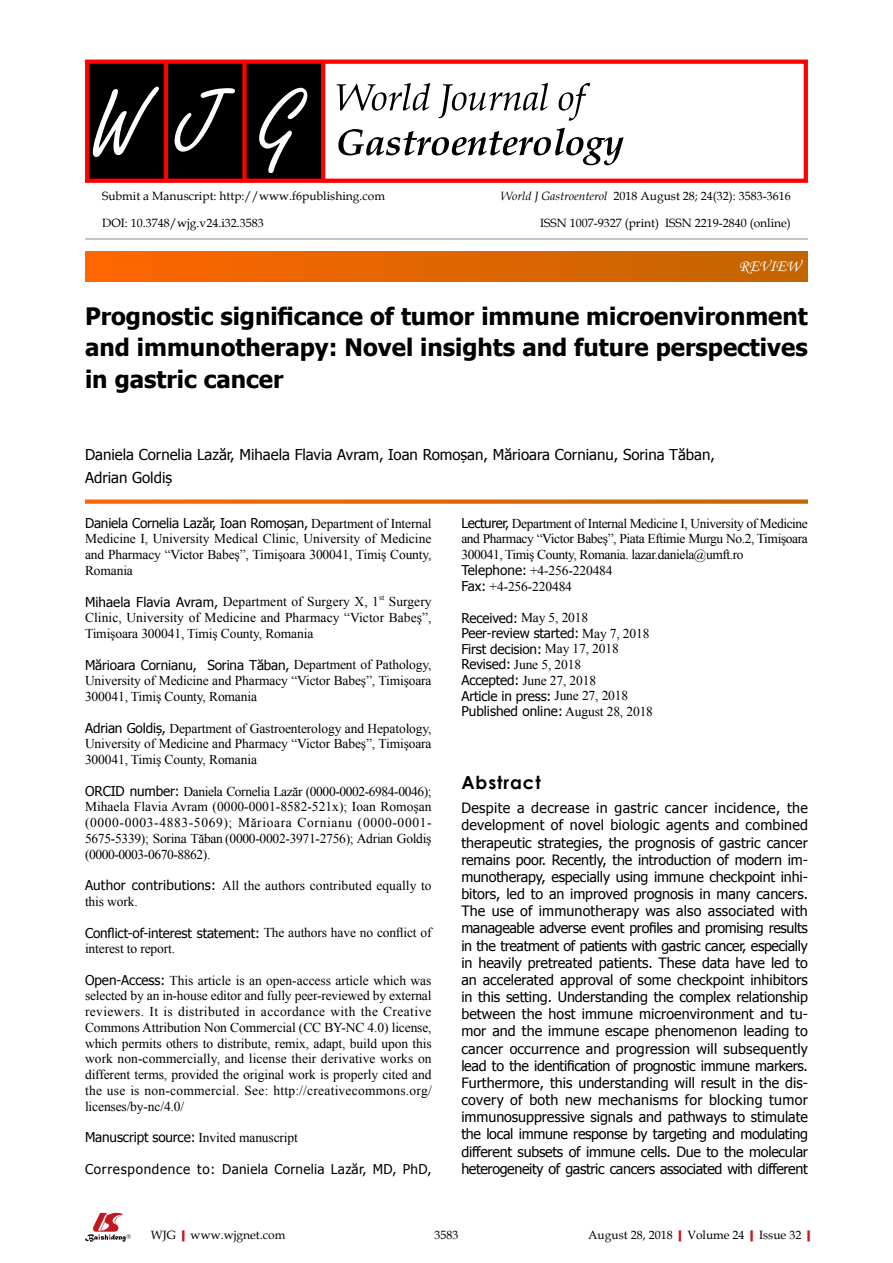
<style>
.page{position:relative;width:893px;height:1263px;background:#fff}
.page>*{position:absolute;margin:0;border:0;box-sizing:border-box;transform-origin:0 0}
.t1{font:700 24px/31.5px "Tahoma";color:#000;text-align:justify}
.t2{font:700 18px "Century Gothic";letter-spacing:.05em;color:#000}
.t3{font:16.5px "Monotype Corsiva";color:#fff}
.t4{font:15px/22.5px "Tahoma";color:#000}
.t5{font:14.25px/17.1px "Tahoma";letter-spacing:-.025em;color:#000;text-align:justify}
.t6{font:13.5px/15.8px "Times New Roman";letter-spacing:-.01em;color:#000;text-align:justify}
.t7{font:13.5px/15.8px "Times New Roman";letter-spacing:-.03em;color:#000}
.t8{font:13.5px/15.6px "Tahoma";letter-spacing:-.01em;color:#000}
.t9{font:13.5px "Tahoma";letter-spacing:.02em;color:#000}
.t10{font:12px "Book Antiqua";color:#000}
.t11{font:7.8px "Times New Roman";color:#000}
.s1{font-style:italic}
.s2{font-family:"Tahoma"}
.s3{font-family:"Times New Roman"}
.s4{font-weight:700;color:#c01920}
</style>
<div class="page">
<div style="left:85px;top:252px;width:723px;height:29px;background:linear-gradient(to right,#f60,#c16500)"></div>
<hr style="left:85px;top:239px;width:723px;height:1px;background:#898989">
<div style="left:87px;top:61px;width:236px;height:121px;background:#000"></div>
<hr style="left:164px;top:61px;width:4px;height:121px;background:#f00">
<div style="left:242px;top:61px;width:5px;height:121px;background:#f00"></div>
<hr style="left:321px;top:61px;width:4px;height:121px;background:#f00">
<div style="left:85px;top:60px;width:723px;height:123px;border:4px solid #f00"></div>
<svg style="left:259px;top:88px;width:48px;height:85px"></svg>
<svg style="left:175px;top:88px;width:60px;height:64px"></svg>
<svg style="left:93px;top:87px;width:66px;height:70px"></svg>
<svg style="left:337px;top:83px;width:253px;height:38px"></svg>
<svg style="left:338px;top:128px;width:286px;height:37px"></svg>
<svg style="left:85px;top:499px;width:723px;height:5px;background:#e47c26"></svg>
<svg style="left:85px;top:1213px;width:46px;height:29px"></svg>
<p class="t10" style="left:102px;top:188px;width:284px">Submit a Manuscript: http://www.f6publishing.com</p>
<p class="t10" style="left:102px;top:215px;width:163px">DOI: 10.3748/wjg.v24.i32.3583</p>
<p class="t10" style="left:501px;top:188px;width:292px"><span class="s1">World J Gastroenterol</span> 2018 August 28; 24(32): 3583-3616</p>
<p class="t10" style="left:540px;top:215px;width:252px">ISSN 1007-9327 (print) ISSN 2219-2840 (online)</p>
<p class="t3" style="left:739px;top:256px;width:63px">REVIEW</p>
<p class="t1" style="left:85px;top:298px;width:724px">Prognostic significance of tumor immune microenvironment and immunotherapy: Novel insights and future perspectives in gastric cancer</p>
<p class="t4" style="left:85px;top:443px;width:631px">Daniela Cornelia Lazăr, Mihaela Flavia Avram, Ioan Romoșan, Mărioara Cornianu, Sorina Tăban,<br>Adrian Goldiș</p>
<p class="t6" style="left:85px;top:516px;width:348px"><span class="s2">Daniela Cornelia Lazăr, Ioan Romoșan,</span> Department of Internal Medicine I, University Medical Clinic, University of Medicine and Pharmacy “Victor Babeş”, Timişoara 300041, Timiş County, Romania</p>
<p class="t6" style="left:85px;top:594px;width:296px"><span class="s2">Mihaela Flavia Avram,</span> Department of Surgery X, 1</p>
<p class="t11" style="left:379px;top:592px;width:7px">st</p>
<p class="t7" style="left:461px;top:515px;width:348px"><span class="s2">Lecturer,</span> Department of Internal Medicine I, University of Medicine and Pharmacy “Victor Babeş”, Piata Eftimie Murgu No.2, Timişoara 300041, Timiş County, Romania. lazar.daniela@umft.ro <span class="s2">Telephone:</span> +4-256-220484<br><span class="s2">Fax:</span> +4-256-220484</p>
<p class="t8" style="left:461px;top:609px;width:193px">Received: <span class="s3">May 5, 2018<br></span>Peer-review started: <span class="s3">May 7, 2018<br></span>First decision: <span class="s3">May 17, 2018<br></span>Revised: <span class="s3">June 5, 2018<br></span>Accepted: <span class="s3">June 27, 2018<br></span>Article in press: <span class="s3">June 27, 2018<br></span>Published online: <span class="s3">August 28, 2018</span></p>
<p class="t6" style="left:85px;top:594px;width:348px;text-indent:304px">Surgery Clinic, University of Medicine and Pharmacy “Victor Babeş”, Timişoara 300041, Timiş County, Romania</p>
<p class="t6" style="left:85px;top:657px;width:348px"><span class="s2">Mărioara Cornianu, Sorina Tăban,</span> Department of Pathology, University of Medicine and Pharmacy “Victor Babeş”, Timişoara 300041, Timiş County, Romania</p>
<p class="t6" style="left:85px;top:720px;width:348px"><span class="s2">Adrian Goldiș,</span> Department of Gastroenterology and Hepatology, University of Medicine and Pharmacy “Victor Babeş”, Timişoara 300041, Timiş County, Romania</p>
<p class="t6" style="left:85px;top:783px;width:348px"><span class="s2">ORCID number:</span> Daniela Cornelia Lazăr (0000-0002-6984-0046); Mihaela Flavia Avram (0000-0001-8582-521x); Ioan Romoşan (0000-0003-4883-5069); Mărioara Cornianu (0000-0001- 5675-5339); Sorina Tăban (0000-0002-3971-2756); Adrian Goldiş (0000-0003-0670-8862).</p>
<p class="t6" style="left:85px;top:877px;width:348px"><span class="s2">Author contributions:</span> All the authors contributed equally to this work.</p>
<p class="t6" style="left:85px;top:925px;width:348px;line-height:15.3px"><span class="s2">Conflict-of-interest statement:</span> The authors have no conflict of interest to report.</p>
<p class="t6" style="left:85px;top:972px;width:348px"><span class="s2">Open-Access:</span> This article is an open-access article which was selected by an in-house editor and fully peer-reviewed by external reviewers. It is distributed in accordance with the Creative Commons Attribution Non Commercial (CC BY-NC 4.0) license, which permits others to distribute, remix, adapt, build upon this work non-commercially, and license their derivative works on different terms, provided the original work is properly cited and the use is non-commercial. See: http://creativecommons.org/ licenses/by-nc/4.0/</p>
<p class="t8" style="left:85px;top:1129px;width:214px">Manuscript source: <span class="s3">Invited manuscript</span></p>
<p class="t9" style="left:85px;top:1160px;width:348px">Correspondence to: Daniela Cornelia Lazăr, MD, PhD,</p>
<p class="t2" style="left:461px;top:769px;width:81px">Abstract</p>
<p class="t5" style="left:461px;top:799px;width:348px">Despite a decrease in gastric cancer incidence, the development of novel biologic agents and combined therapeutic strategies, the prognosis of gastric cancer remains poor. Recently, the introduction of modern im&shy;munotherapy, especially using immune checkpoint inhi&shy;bitors, led to an improved prognosis in many cancers.<br>The use of immunotherapy was also associated with manageable adverse event profiles and promising results in the treatment of patients with gastric cancer, especially in heavily pretreated patients. These data have led to an accelerated approval of some checkpoint inhibitors in this setting. Understanding the complex relationship between the host immune microenvironment and tu&shy;mor and the immune escape phenomenon leading to cancer occurrence and progression will subsequently lead to the identification of prognostic immune markers.<br>Furthermore, this understanding will result in the dis&shy;covery of both new mechanisms for blocking tumor immunosuppressive signals and pathways to stimulate the local immune response by targeting and modulating different subsets of immune cells. Due to the molecular heterogeneity of gastric cancers associated with different</p>
<p class="t10" style="left:151px;top:1226px;width:136px">WJG<span class="s4">|</span>www.wjgnet.com</p>
<p class="t10" style="left:434px;top:1226px;width:25px">3583</p>
<p class="t10" style="left:588px;top:1226px;width:229px">August 28, 2018<span class="s4">|</span>Volume 24<span class="s4">|</span>Issue 32<span class="s4">|</span></p>
</div>
